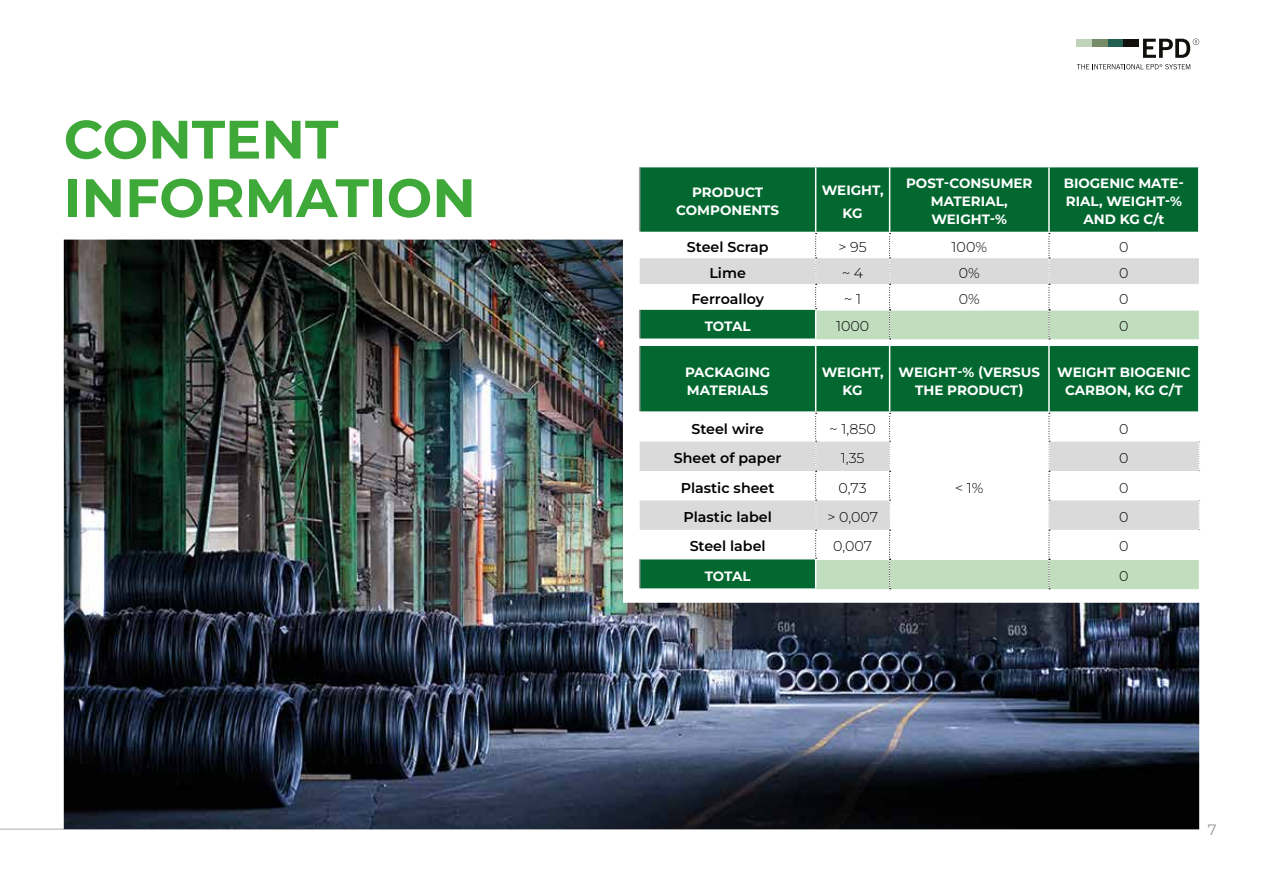
<style>
.page{position:relative;width:1263px;height:893px;background:#fff}
.page>*{position:absolute;margin:0;border:0;box-sizing:border-box;transform-origin:0 0}
.t1{font:700 54px/58.5px "Montserrat";color:#3ea938}
.t2{font:15px "Montserrat";color:#979797}
.t3{font:600 14.25px "Montserrat";color:#000}
.t4{font:300 14.25px "Montserrat";color:#000}
.t5{font:700 13.5px/18px "Montserrat";color:#fff;text-align:center}
</style>
<div class="page">
<div style="left:640px;top:167px;width:558px;height:65px;background:#026830"></div>
<hr style="left:639px;top:167px;width:1px;height:65px;background:#9d9d9c">
<hr style="left:815px;top:167px;width:1px;height:65px;background:#fff">
<hr style="left:889px;top:167px;width:1px;height:65px;background:#fff">
<hr style="left:1048px;top:167px;width:2px;height:65px;background:#fff">
<hr style="left:0;top:828px;width:1199px;height:2px;background:#c9c9c7">
<svg style="left:1077px;top:64px;width:113px;height:5px"></svg>
<div style="left:1108px;top:39px;width:15px;height:7px;background:#216050"></div>
<div style="left:1092px;top:39px;width:16px;height:7px;background:#768b67"></div>
<div style="left:1077px;top:39px;width:15px;height:7px;background:#c0d4ba"></div>
<div style="left:1123px;top:39px;width:16px;height:7px;background:#12100b"></div>
<svg style="left:1143px;top:39px;width:56px;height:19px"></svg>
<img style="left:64px;top:240px;width:1135px;height:589px">
<h1 class="t1" style="left:64px;top:107px;width:414px">CONTENT<br>INFORMATION</h1>
<p class="t5" style="left:676px;top:183px;width:105px">PRODUCT<br>COMPONENTS</p>
<p class="t5" style="left:822px;top:178px;width:63px;line-height:22.5px">WEIGHT,<br>KG</p>
<p class="t5" style="left:906px;top:174px;width:128px">POST-CONSUMER<br>MATERIAL,<br>WEIGHT-%</p>
<p class="t5" style="left:1064px;top:174px;width:122px">BIOGENIC MATE-<br>RIAL, WEIGHT-%<br>AND KG C/t</p>
<p class="t3" style="left:687px;top:237px;width:83px">Steel Scrap</p>
<p class="t4" style="left:838px;top:238px;width:30px">&gt; 95</p>
<p class="t4" style="left:951px;top:238px;width:37px">100%</p>
<p class="t4" style="left:1119px;top:238px;width:11px">0</p>
<p class="t3" style="left:709px;top:263px;width:38px">Lime</p>
<p class="t4" style="left:842px;top:263px;width:23px">~ 4</p>
<p class="t4" style="left:959px;top:263px;width:23px">0%</p>
<p class="t4" style="left:1119px;top:263px;width:11px">0</p>
<p class="t3" style="left:691px;top:289px;width:74px">Ferroalloy</p>
<p class="t4" style="left:844px;top:289px;width:18px">~ 1</p>
<p class="t4" style="left:959px;top:289px;width:23px">0%</p>
<p class="t4" style="left:1119px;top:289px;width:11px">0</p>
<p class="t5" style="left:705px;top:317px;width:47px">TOTAL</p>
<p class="t4" style="left:836px;top:317px;width:35px">1000</p>
<p class="t4" style="left:1119px;top:317px;width:11px">0</p>
<p class="t5" style="left:685px;top:362px;width:87px;text-align:left">PACKAGING<br>MATERIALS</p>
<p class="t5" style="left:822px;top:362px;width:63px">WEIGHT,<br>KG</p>
<p class="t5" style="left:899px;top:362px;width:143px">WEIGHT-% (VERSUS<br>THE PRODUCT)</p>
<p class="t5" style="left:1057px;top:362px;width:135px">WEIGHT BIOGENIC<br>CARBON, KG C/T</p>
<p class="t3" style="left:691px;top:419px;width:74px">Steel wire</p>
<p class="t4" style="left:829px;top:419px;width:48px">~ 1,850</p>
<p class="t4" style="left:1119px;top:419px;width:11px">0</p>
<p class="t3" style="left:674px;top:448px;width:109px">Sheet of paper</p>
<p class="t4" style="left:841px;top:448px;width:25px">1,35</p>
<p class="t4" style="left:1119px;top:448px;width:11px">0</p>
<p class="t3" style="left:681px;top:477px;width:95px">Plastic sheet</p>
<p class="t4" style="left:839px;top:478px;width:30px">0,73</p>
<p class="t4" style="left:1119px;top:478px;width:11px">0</p>
<p class="t3" style="left:683px;top:507px;width:90px">Plastic label</p>
<p class="t4" style="left:827px;top:507px;width:52px">&gt; 0,007</p>
<p class="t4" style="left:1119px;top:507px;width:11px">0</p>
<p class="t3" style="left:690px;top:536px;width:78px">Steel label</p>
<p class="t4" style="left:833px;top:537px;width:40px">0,007</p>
<p class="t4" style="left:1119px;top:537px;width:11px">0</p>
<p class="t5" style="left:705px;top:566px;width:47px">TOTAL</p>
<p class="t4" style="left:1119px;top:566px;width:11px">0</p>
<p class="t4" style="left:955px;top:478px;width:30px">&lt; 1%</p>
<p class="t2" style="left:1208px;top:820px;width:10px">7</p>
</div>
